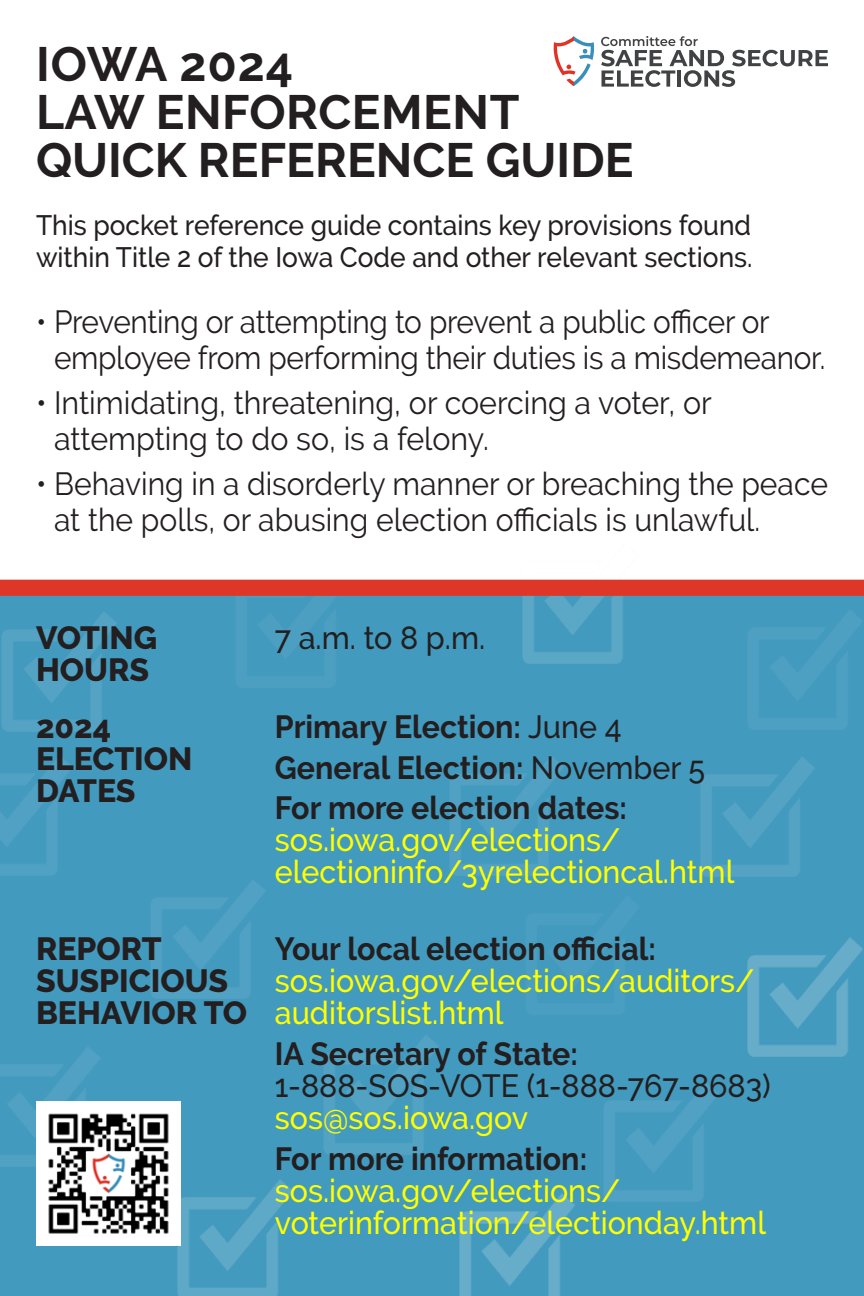
<style>
.page{position:relative;width:864px;height:1296px;background:#fff}
.page>*{position:absolute;margin:0;border:0;box-sizing:border-box;transform-origin:0 0}
.t1{font:700 48px/48px "Raleway";color:#231f20}
.t2{font:500 32px/32px "Raleway";color:#ff0;scale:.95 1}
.t3{font:32px/36px "Raleway";color:#231f20;scale:.93 1}
.t4{font:32px/36px "Raleway";color:#231f20;scale:.94 1}
.t5{font:500 32px/32px "Raleway";color:#231f20;scale:.95 1}
.t6{font:32px/36px "Raleway";color:#231f20;scale:.95 1}
.t7{font:800 32px/32px "Raleway";color:#231f20}
.t8{font:700 32px "Raleway";color:#231f20;scale:.95 1}
.t9{font:500 28px/32px "Raleway";color:#231f20;scale:.94 1}
.s1{font-weight:500}
.s2{font-weight:700;color:#231f20}
.s3{font-weight:700}
.s4{color:#ff0}
</style>
<div class="page">
<div style="left:0;top:588px;width:864px;height:708px;background:#429abe"></div>
<img style="left:234px;top:579px;width:120px;height:108px">
<img style="left:151px;top:880px;width:114px;height:119px">
<img style="left:1px;top:612px;width:116px;height:120px">
<img style="left:0;top:756px;width:72px;height:120px">
<img style="left:324px;top:1035px;width:115px;height:120px">
<img style="left:0;top:1047px;width:100px;height:120px">
<img style="left:748px;top:611px;width:114px;height:118px">
<img style="left:604px;top:1083px;width:114px;height:119px">
<img style="left:700px;top:757px;width:115px;height:120px">
<img style="left:747px;top:937px;width:116px;height:120px">
<img style="left:459px;top:1193px;width:116px;height:103px">
<img style="left:176px;top:1177px;width:117px;height:119px">
<img style="left:520px;top:579px;width:120px;height:85px">
<img style="left:450px;top:756px;width:113px;height:120px">
<div style="left:0;top:580px;width:864px;height:16px;background:#de3727"></div>
<svg style="left:601px;top:36px;width:227px;height:51px"></svg>
<svg style="left:553px;top:36px;width:41px;height:50px"></svg>
<img style="left:36px;top:1101px;width:144px;height:144px">
<p class="t1" style="left:36px;top:40px;width:599px">IOWA 2024<br>LAW ENFORCEMENT<br>QUICK REFERENCE GUIDE</p>
<p class="t9" style="left:36px;top:209px;width:764px">This pocket reference guide contains key provisions found within Title 2 of the Iowa Code and other relevant sections.</p>
<p class="t3" style="left:54px;top:304px;width:831px;text-indent:-18px">• Preventing or attempting to prevent a public officer or employee from performing their duties is a misdemeanor.</p>
<p class="t6" style="left:54px;top:385px;width:694px;text-indent:-18px">• Intimidating, threatening, or coercing a voter, or attempting to do so, is a felony.</p>
<p class="t4" style="left:54px;top:465px;width:825px;text-indent:-18px">• Behaving in a disorderly manner or breaching the peace at the polls, or abusing election officials is unlawful.</p>
<p class="t7" style="left:36px;top:622px;width:123px">VOTING</p>
<p class="t7" style="left:36px;top:654px;width:115px">HOURS</p>
<p class="t7" style="left:36px;top:711px;width:158px">2024<br>ELECTION<br>DATES</p>
<p class="t7" style="left:36px;top:933px;width:127px">REPORT</p>
<p class="t7" style="left:36px;top:965px;width:194px">SUSPICIOUS</p>
<p class="t7" style="left:36px;top:997px;width:213px">BEHAVIOR TO</p>
<p class="t5" style="left:275px;top:622px;width:223px">7 a.m. to 8 p.m.</p>
<p class="t8" style="left:275px;top:709px;width:367px">Primary Election: <span class="s1">June 4</span></p>
<p class="t8" style="left:275px;top:749px;width:454px">General Election: <span class="s1">November 5</span></p>
<p class="t2" style="left:275px;top:792px;width:485px"><span class="s2">For more election dates: </span>sos.iowa.gov/elections/ electioninfo/3yrelectioncal.html</p>
<p class="t2" style="left:275px;top:933px;width:506px"><span class="s2">Your local election official: </span>sos.iowa.gov/elections/auditors/ auditorslist.html</p>
<p class="t5" style="left:275px;top:1038px;width:524px"><span class="s3">IA Secretary of State:<br></span>1-888-SOS-VOTE (1-888-767-8683) <span class="s4">sos@sos.iowa.gov</span></p>
<p class="t2" style="left:275px;top:1142px;width:519px"><span class="s2">For more information: </span>sos.iowa.gov/elections/ voterinformation/electionday.html</p>
</div>
